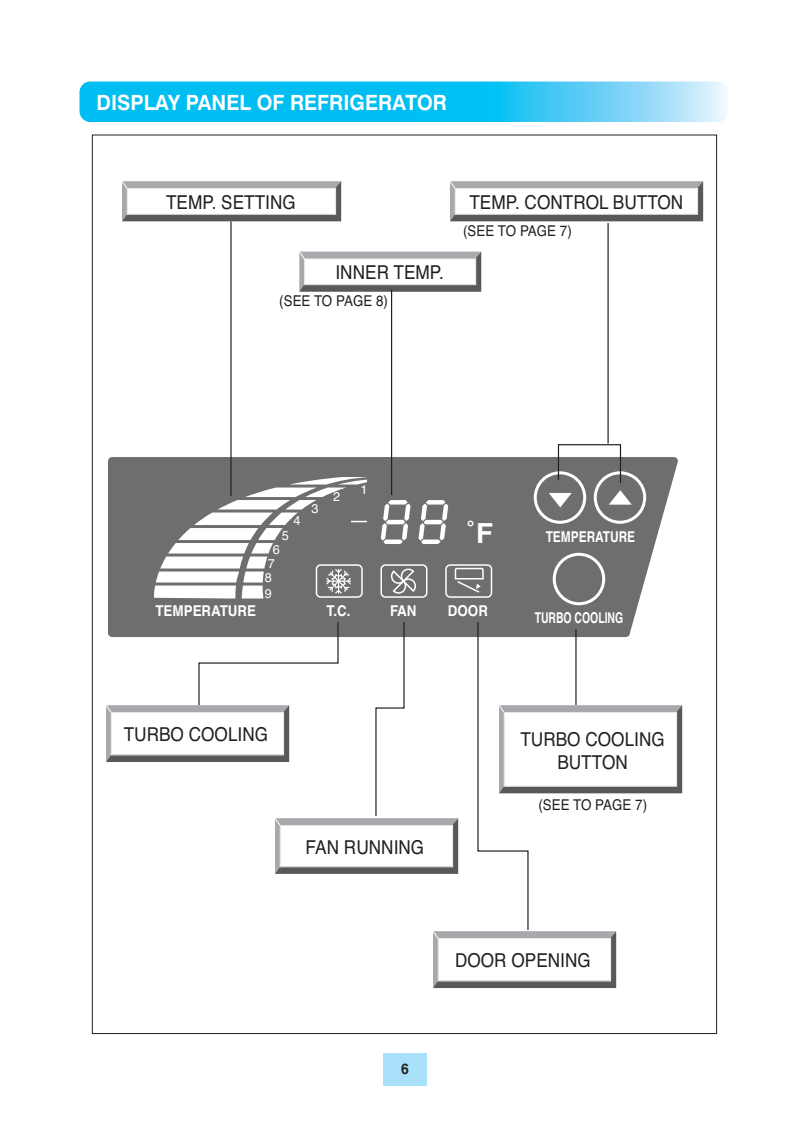
<style>
.page{position:relative;width:810px;height:1134px;background:#fff}
.page>*{position:absolute;margin:0;border:0;box-sizing:border-box;transform-origin:0 0}
.t1{font:700 27.6px "Helvetica";color:#fff}
.t2{font:700 21px "Swiss 721 BT";color:#fff;scale:.95 1}
.t3{font:19.2px/23px "Helvetica";color:#231f20;text-align:center;scale:.9 1}
.t4{font:700 15px "Swiss 721 BT";color:#231f20;scale:.9 1}
.t5{font:14.85px "Helvetica";color:#231f20;scale:.9 1}
.t6{font:700 14.85px "Helvetica";color:#fff;scale:.9 1}
.t7{font:700 14.85px "Helvetica";color:#fff;scale:.7 1}
.t8{font:700 14.85px "Helvetica";color:#fff;scale:.8 1}
.t9{font:12.75px "Helvetica";color:#fff}
</style>
<div class="page">
<div style="left:383px;top:1053px;width:44px;height:33px;background:#aae1fa"></div>
<svg style="left:80px;top:82px;width:648px;height:40px;background:#2ac6f4"></svg>
<svg style="left:108px;top:457px;width:570px;height:164px;background:#78787a"></svg>
<div style="left:380px;top:564px;width:47px;height:34px;border:2px solid #fff;border-radius:4px"></div>
<svg style="left:381px;top:500px;width:30px;height:44px"></svg>
<svg style="left:419px;top:500px;width:29px;height:44px"></svg>
<div style="left:445px;top:564px;width:47px;height:34px;border:2px solid #fff;border-radius:4px"></div>
<div style="left:553px;top:553px;width:52px;height:52px;border:3px solid #fff;border-radius:50%"></div>
<div style="left:534px;top:471px;width:52px;height:53px;border:3px solid #fff;border-radius:50%"></div>
<svg style="left:549px;top:493px;width:23px;height:14px"></svg>
<div style="left:594px;top:471px;width:52px;height:53px;border:3px solid #fff;border-radius:50%"></div>
<svg style="left:609px;top:490px;width:23px;height:15px"></svg>
<svg style="left:454px;top:567px;width:30px;height:27px"></svg>
<svg style="left:389px;top:566px;width:29px;height:30px"></svg>
<svg style="left:154px;top:477px;width:215px;height:122px"></svg>
<svg style="left:122px;top:181px;width:219px;height:40px"></svg>
<svg style="left:450px;top:181px;width:253px;height:40px"></svg>
<svg style="left:299px;top:251px;width:182px;height:41px"></svg>
<hr style="left:230px;top:221px;width:2px;height:275px;background:#231f20">
<hr style="left:391px;top:289px;width:1px;height:206px;background:#231f20">
<svg style="left:557px;top:444px;width:65px;height:40px"></svg>
<hr style="left:607px;top:223px;width:2px;height:221px;background:#231f20">
<svg style="left:106px;top:621px;width:576px;height:367px"></svg>
<hr style="left:575px;top:629px;width:2px;height:76px;background:#231f20">
<p class="t2" style="left:96px;top:94px;width:371px">DISPLAY PANEL OF REFRIGERATOR</p>
<p class="t3" style="left:166px;top:193px;width:146px">TEMP. SETTING</p>
<p class="t3" style="left:336px;top:263px;width:122px">INNER TEMP.</p>
<p class="t5" style="left:279px;top:296px;width:122px">(SEE TO PAGE 8)</p>
<p class="t3" style="left:469px;top:193px;width:239px">TEMP. CONTROL BUTTON</p>
<p class="t5" style="left:463px;top:225px;width:122px">(SEE TO PAGE 7)</p>
<p class="t9" style="left:293px;top:516px;width:9px">4</p>
<p class="t9" style="left:282px;top:530px;width:9px">5</p>
<p class="t9" style="left:273px;top:544px;width:9px">6</p>
<p class="t9" style="left:268px;top:558px;width:9px">7</p>
<p class="t9" style="left:265px;top:573px;width:9px">8</p>
<p class="t9" style="left:265px;top:589px;width:9px">9</p>
<p class="t9" style="left:311px;top:503px;width:9px">3</p>
<p class="t9" style="left:333px;top:492px;width:9px">2</p>
<p class="t9" style="left:360px;top:484px;width:9px">1</p>
<h1 class="t1" style="left:467px;top:523px;width:28px">˚F</h1>
<p class="t8" style="left:546px;top:531px;width:113px">TEMPERATURE</p>
<p class="t6" style="left:155px;top:605px;width:113px">TEMPERATURE</p>
<p class="t6" style="left:326px;top:605px;width:28px">T.C.</p>
<p class="t6" style="left:390px;top:605px;width:31px">FAN</p>
<p class="t6" style="left:448px;top:605px;width:46px">DOOR</p>
<p class="t7" style="left:535px;top:612px;width:128px">TURBO COOLING</p>
<p class="t3" style="left:124px;top:724px;width:162px">TURBO COOLING</p>
<p class="t3" style="left:306px;top:837px;width:133px">FAN RUNNING</p>
<p class="t3" style="left:520px;top:730px;width:162px">TURBO COOLING<br>BUTTON</p>
<p class="t5" style="left:538px;top:800px;width:122px">(SEE TO PAGE 7)</p>
<p class="t4" style="left:401px;top:1063px;width:10px">6</p>
<p class="t3" style="left:455px;top:950px;width:152px">DOOR OPENING</p>
</div>
